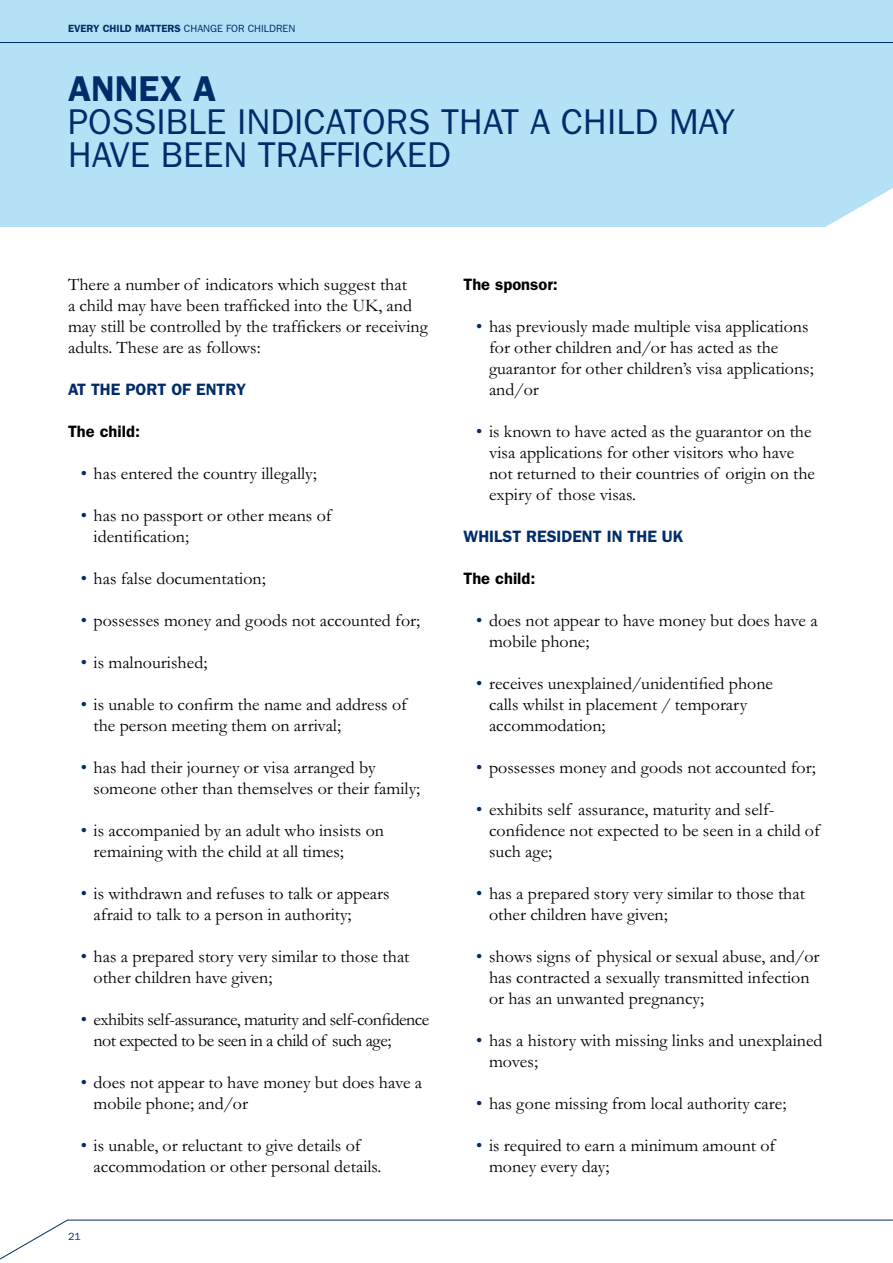
<style>
.page{position:relative;width:893px;height:1263px;background:#fff}
.page>*{position:absolute;margin:0;border:0;box-sizing:border-box;transform-origin:0 0}
.t1{font:36px "Franklin Gothic";color:#002d69}
.t2{font:600 36px "Franklin Gothic";color:#002d69}
.t3{font:18px/21px "Garamond";color:#000}
.t4{font:18px/21px "Garamond";letter-spacing:-.025em;color:#000}
.t5{font:600 16.5px "Franklin Gothic";color:#002d69}
.t6{font:600 16.5px "Franklin Gothic";color:#000}
.t7{font:600 10.5px "Franklin Gothic";color:#002d69}
.t8{font:10.5px "Franklin Gothic";color:#002d69}
.s1{font-weight:400}
.s2{color:#002d69}
</style>
<div class="page">
<hr style="left:68px;top:1220px;width:825px;height:1px;background:#002d69">
<svg style="left:0;top:1219px;width:68px;height:41px"></svg>
<div style="left:0;top:0;width:893px;height:227px;background:#b5e1f6"></div>
<hr style="left:0;top:42px;width:893px;height:1px;background:#002d69">
<p class="t7" style="left:68px;top:22px;width:229px">EVERY CHILD MATTERS <span class="s1">CHANGE FOR CHILDREN</span></p>
<h1 class="t2" style="left:68px;top:67px;width:46px">ANNE</h1>
<h1 class="t2" style="left:159px;top:67px;width:58px">X A</h1>
<h1 class="t1" style="left:68px;top:101px;width:41px">POSSIBLE</h1>
<h1 class="t1" style="left:237px;top:101px;width:20px">INDICATORS</h1>
<h1 class="t1" style="left:441px;top:101px;width:21px">THAT</h1>
<h1 class="t1" style="left:530px;top:101px;width:51px">A CHILD</h1>
<h1 class="t1" style="left:669px;top:101px;width:23px">MAY</h1>
<h1 class="t1" style="left:68px;top:134px;width:21px">HAVE</h1>
<h1 class="t1" style="left:161px;top:134px;width:22px">BEEN</h1>
<h1 class="t1" style="left:258px;top:134px;width:21px">TRAFFICKED</h1>
<p class="t3" style="left:68px;top:274px;width:361px">There a number of indicators which suggest that<br>a child may have been trafficked into the UK, and may still be controlled by the traffickers or receiving adults. These are as follows:</p>
<p class="t5" style="left:68px;top:380px;width:34px">AT THE</p>
<p class="t5" style="left:125px;top:380px;width:11px">PORT</p>
<p class="t5" style="left:171px;top:380px;width:36px">OF ENTRY</p>
<p class="t6" style="left:68px;top:422px;width:73px">THE CHILD:</p>
<p class="t3" style="left:81px;top:463px;width:237px"><span class="s2">•</span> has entered the country illegally;</p>
<p class="t3" style="left:94px;top:505px;width:240px;text-indent:-13px"><span class="s2">•</span> has no passport or other means of identification;</p>
<p class="t3" style="left:81px;top:568px;width:186px"><span class="s2">•</span> has false documentation;</p>
<p class="t3" style="left:81px;top:610px;width:341px"><span class="s2">•</span> possesses money and goods not accounted for;</p>
<p class="t3" style="left:81px;top:652px;width:128px"><span class="s2">•</span> is malnourished;</p>
<p class="t3" style="left:94px;top:694px;width:315px;text-indent:-13px"><span class="s2">•</span> is unable to confirm the name and address of the person meeting them on arrival;</p>
<p class="t3" style="left:94px;top:757px;width:328px;text-indent:-13px"><span class="s2">•</span> has had their journey or visa arranged by someone other than themselves or their family;</p>
<p class="t3" style="left:94px;top:820px;width:292px;text-indent:-13px"><span class="s2">•</span> is accompanied by an adult who insists on remaining with the child at all times;</p>
<p class="t3" style="left:94px;top:883px;width:298px;text-indent:-13px"><span class="s2">•</span> is withdrawn and refuses to talk or appears afraid to talk to a person in authority;</p>
<p class="t3" style="left:94px;top:946px;width:317px;text-indent:-13px"><span class="s2">•</span> has a prepared story very similar to those that other children have given;</p>
<p class="t4" style="left:94px;top:1009px;width:337px;text-indent:-13px"><span class="s2">•</span> exhibits self-assurance, maturity and self-confidence not expected to be seen in a child of such age;</p>
<p class="t3" style="left:94px;top:1072px;width:330px;text-indent:-13px"><span class="s2">•</span> does not appear to have money but does have a mobile phone; and/or</p>
<p class="t3" style="left:94px;top:1135px;width:289px;text-indent:-13px"><span class="s2">•</span> is unable, or reluctant to give details of accommodation or other personal details.</p>
<p class="t8" style="left:68px;top:1230px;width:14px">21</p>
<p class="t6" style="left:463px;top:275px;width:96px">THE SPONSOR:</p>
<p class="t3" style="left:489px;top:316px;width:326px;text-indent:-13px"><span class="s2">•</span> has previously made multiple visa applications for other children and/or has acted as the guarantor for other children’s visa applications; and/or</p>
<p class="t3" style="left:489px;top:421px;width:328px;text-indent:-13px"><span class="s2">•</span> is known to have acted as the guarantor on the visa applications for other visitors who have not returned to their countries of origin on the expiry of those visas.</p>
<p class="t5" style="left:463px;top:527px;width:25px">WHILST</p>
<p class="t5" style="left:526px;top:527px;width:11px">RESIDENT</p>
<p class="t5" style="left:607px;top:527px;width:32px">IN THE</p>
<p class="t5" style="left:662px;top:527px;width:23px">UK</p>
<p class="t6" style="left:463px;top:569px;width:73px">THE CHILD:</p>
<p class="t3" style="left:489px;top:610px;width:330px;text-indent:-13px"><span class="s2">•</span> does not appear to have money but does have a mobile phone;</p>
<p class="t3" style="left:489px;top:673px;width:286px;text-indent:-13px"><span class="s2">•</span> receives unexplained/unidentified phone calls whilst in placement / temporary accommodation;</p>
<p class="t3" style="left:476px;top:757px;width:341px"><span class="s2">•</span> possesses money and goods not accounted for;</p>
<p class="t3" style="left:489px;top:799px;width:332px;text-indent:-13px"><span class="s2">•</span> exhibits self assurance, maturity and self&shy;confidence not expected to be seen in a child of such age;</p>
<p class="t3" style="left:489px;top:883px;width:317px;text-indent:-13px"><span class="s2">•</span> has a prepared story very similar to those that other children have given;</p>
<p class="t3" style="left:489px;top:946px;width:332px;text-indent:-13px"><span class="s2">•</span> shows signs of physical or sexual abuse, and/or has contracted a sexually transmitted infection or has an unwanted pregnancy;</p>
<p class="t3" style="left:489px;top:1030px;width:335px;text-indent:-13px"><span class="s2">•</span> has a history with missing links and unexplained moves;</p>
<p class="t3" style="left:476px;top:1093px;width:312px"><span class="s2">•</span> has gone missing from local authority care;</p>
<p class="t3" style="left:489px;top:1135px;width:288px;text-indent:-13px"><span class="s2">•</span> is required to earn a minimum amount of money every day;</p>
</div>
